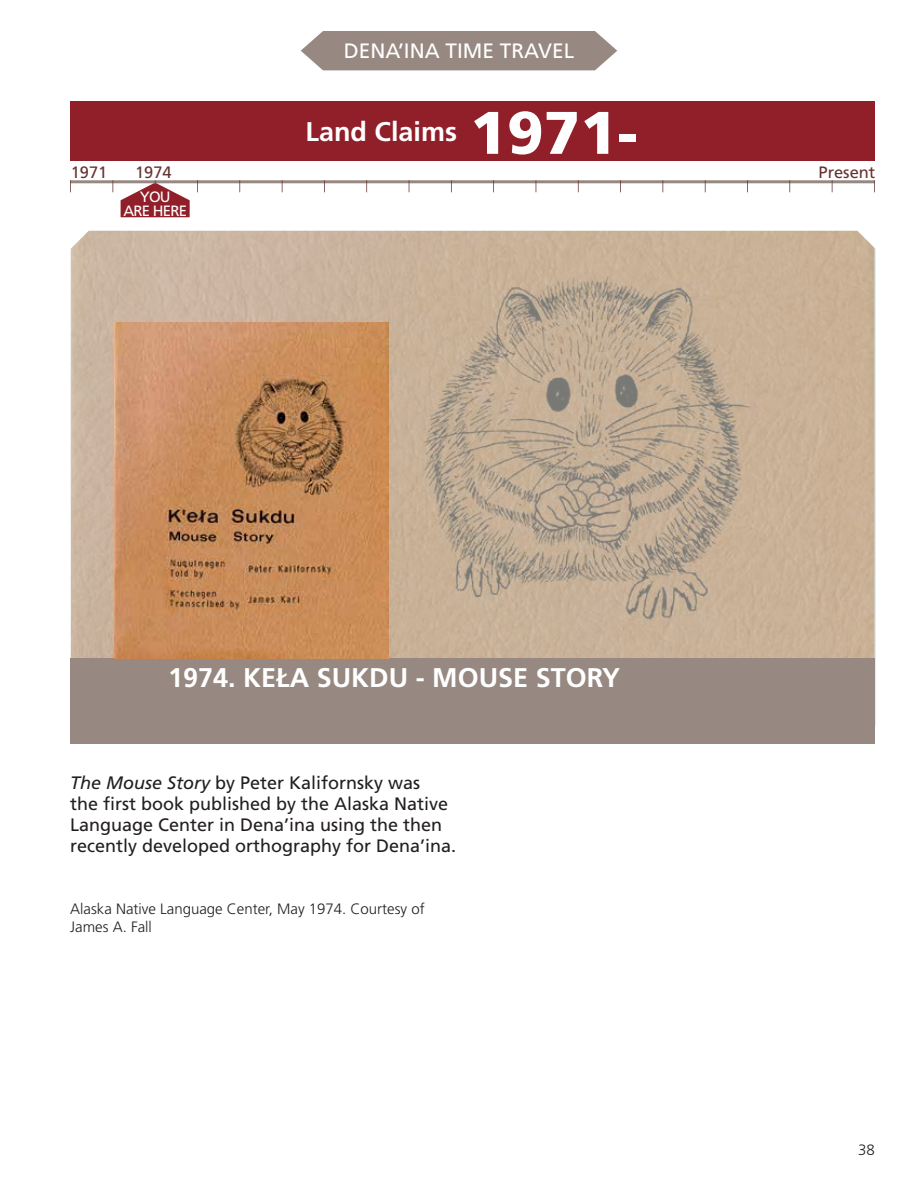
<style>
.page{position:relative;width:918px;height:1188px;background:#fff}
.page>*{position:absolute;margin:0;border:0;box-sizing:border-box;transform-origin:0 0}
.t1{font:900 60px "Frutiger LT Std";color:#fff}
.t2{font:700 27px "Frutiger LT Std";color:#fff}
.t3{font:20.85px "Frutiger LT Std";color:#fff}
.t4{font:18px/21px "Frutiger LT Std";color:#231f20}
.t5{font:16.5px "Frutiger LT Std";color:#663330}
.t6{font:300 15px/18px "Frutiger LT Std";color:#231f20}
.t7{font:15px/13.5px "Frutiger LT Std";letter-spacing:-.05em;color:#fff;text-align:center}
.s1{font-style:italic}
</style>
<div class="page">
<svg style="left:301px;top:31px;width:316px;height:39px;background:#9e9189"></svg>
<div style="left:70px;top:102px;width:805px;height:59px;background:#911f29"></div>
<img style="left:71px;top:231px;width:802px;height:427px">
<div style="left:70px;top:658px;width:805px;height:86px;background:#978981"></div>
<img style="left:114px;top:322px;width:274px;height:336px">
<svg style="left:70px;top:180px;width:805px;height:37px"></svg>
<p class="t3" style="left:344px;top:39px;width:232px">DENA’INA TIME TRAVEL</p>
<h2 class="t2" style="left:306px;top:116px;width:153px">Land Claims</h2>
<h1 class="t1" style="left:470px;top:97px;width:168px">1971-</h1>
<p class="t5" style="left:71px;top:162px;width:38px">1971</p>
<p class="t5" style="left:135px;top:162px;width:38px">1974</p>
<p class="t5" style="left:819px;top:162px;width:58px">Present</p>
<p class="t7" style="left:123px;top:190px;width:65px">YOU<br>ARE HERE</p>
<h2 class="t2" style="left:168px;top:662px;width:454px">1974. KEŁA SUKDU - MOUSE STORY</h2>
<p class="t4" style="left:70px;top:772px;width:388px"><span class="s1">The Mouse Story</span> by Peter Kalifornsky was<br>the first book published by the Alaska Native Language Center in Dena’ina using the then recently developed orthography for Dena’ina.</p>
<p class="t6" style="left:70px;top:900px;width:356px">Alaska Native Language Center, May 1974. Courtesy of<br>James A. Fall</p>
<p class="t6" style="left:858px;top:1141px;width:18px">38</p>
</div>
